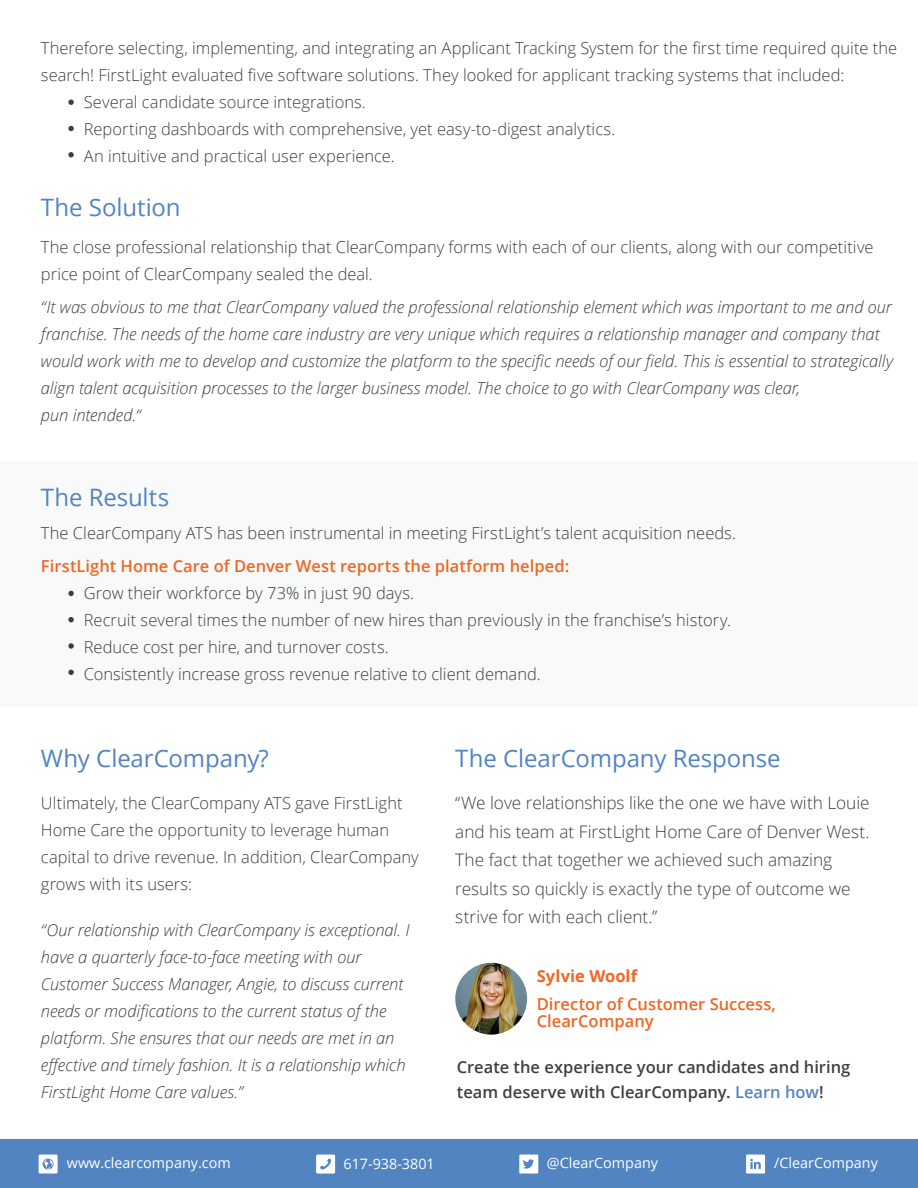
<style>
.page{position:relative;width:918px;height:1188px;background:#fff}
.page>*{position:absolute;margin:0;border:0;box-sizing:border-box;transform-origin:0 0}
.t1{font:24px "Open Sans";letter-spacing:-.005em;color:#5284c2}
.t2{font:300 17.25px/28.5px "Open Sans";color:#3e3e3f}
.t3{font:300 16.5px/27px "Open Sans";color:#3e3e3f}
.t4{font:italic 300 16.5px/27px "Open Sans";letter-spacing:-.005em;color:#3e3e3f}
.t5{font:600 16.5px/16.5px "Open Sans";color:#f36521}
.t6{font:600 16.5px/25.5px "Open Sans";color:#413f41}
.t7{font:700 16.5px "Open Sans";letter-spacing:.005em;color:#f36521}
.t8{font:14.4px "Open Sans";color:#fff}
.s1{color:#5384c2}
</style>
<div class="page">
<div style="left:0;top:461px;width:918px;height:246px;background:#f2f3f4"></div>
<img style="left:455px;top:963px;width:72px;height:72px;border-radius:36px">
<div style="left:0;top:1139px;width:918px;height:49px;background:#5384c2"></div>
<svg style="left:316px;top:1155px;width:19px;height:19px"></svg>
<svg style="left:39px;top:1155px;width:19px;height:19px"></svg>
<svg style="left:746px;top:1155px;width:19px;height:19px"></svg>
<svg style="left:519px;top:1155px;width:19px;height:19px"></svg>
<svg style="left:68px;top:100px;width:6px;height:5px"></svg>
<svg style="left:68px;top:126px;width:6px;height:5px"></svg>
<svg style="left:68px;top:152px;width:6px;height:5px"></svg>
<svg style="left:68px;top:591px;width:6px;height:5px"></svg>
<svg style="left:68px;top:617px;width:6px;height:5px"></svg>
<svg style="left:68px;top:643px;width:6px;height:6px"></svg>
<svg style="left:68px;top:670px;width:6px;height:5px"></svg>
<p class="t3" style="left:41px;top:34px;width:858px">Therefore selecting, implementing, and integrating an Applicant Tracking System for the first time required quite the</p>
<p class="t3" style="left:41px;top:61px;width:805px">search! FirstLight evaluated five software solutions. They looked for applicant tracking systems that included:</p>
<p class="t3" style="left:84px;top:88px;width:284px">Several candidate source integrations.</p>
<p class="t3" style="left:84px;top:115px;width:533px">Reporting dashboards with comprehensive, yet easy-to-digest analytics.</p>
<p class="t3" style="left:84px;top:142px;width:312px">An intuitive and practical user experience.</p>
<h1 class="t1" style="left:41px;top:191px;width:141px">The Solution</h1>
<p class="t3" style="left:41px;top:233px;width:834px">The close professional relationship that ClearCompany forms with each of our clients, along with our competitive price point of ClearCompany sealed the deal.</p>
<p class="t4" style="left:41px;top:293px;width:854px">“It was obvious to me that ClearCompany valued the professional relationship element which was important to me and our franchise. The needs of the home care industry are very unique which requires a relationship manager and company that would work with me to develop and customize the platform to the specific needs of our field. This is essential to strategically align talent acquisition processes to the larger business model. The choice to go with ClearCompany was clear,<br>pun intended.“</p>
<h1 class="t1" style="left:41px;top:481px;width:130px">The Results</h1>
<p class="t3" style="left:41px;top:519px;width:697px">The ClearCompany ATS has been instrumental in meeting FirstLight’s talent acquisition needs.</p>
<p class="t5" style="left:41px;top:557px;width:530px">FirstLight Home Care of Denver West reports the platform helped:</p>
<p class="t3" style="left:84px;top:579px;width:649px">Grow their workforce by 73% in just 90 days.<br>Recruit several times the number of new hires than previously in the franchise’s history.<br>Reduce cost per hire, and turnover costs.<br>Consistently increase gross revenue relative to client demand.</p>
<h1 class="t1" style="left:41px;top:741px;width:229px">Why ClearCompany?</h1>
<p class="t3" style="left:41px;top:789px;width:379px">Ultimately, the ClearCompany ATS gave FirstLight Home Care the opportunity to leverage human capital to drive revenue. In addition, ClearCompany grows with its users:</p>
<p class="t4" style="left:41px;top:916px;width:370px">“Our relationship with ClearCompany is exceptional. I have a quarterly face-to-face meeting with our Customer Success Manager, Angie, to discuss current needs or modifications to the current status of the platform. She ensures that our needs are met in an effective and timely fashion. It is a relationship which FirstLight Home Care values.”</p>
<h1 class="t1" style="left:455px;top:741px;width:327px">The ClearCompany Response</h1>
<p class="t2" style="left:455px;top:788px;width:416px">“We love relationships like the one we have with Louie and his team at FirstLight Home Care of Denver West.<br>The fact that together we achieved such amazing results so quickly is exactly the type of outcome we strive for with each client.”</p>
<p class="t7" style="left:537px;top:964px;width:102px">Sylvie Woolf</p>
<p class="t5" style="left:537px;top:996px;width:241px">Director of Customer Success,<br>ClearCompany</p>
<p class="t6" style="left:457px;top:1053px;width:395px">Create the experience your candidates and hiring team deserve with ClearCompany. <span class="s1">Learn how</span>!</p>
<p class="t8" style="left:67px;top:1153px;width:165px">www.clearcompany.com</p>
<p class="t8" style="left:344px;top:1154px;width:93px">617-938-3801</p>
<p class="t8" style="left:547px;top:1153px;width:113px">@ClearCompany</p>
<p class="t8" style="left:774px;top:1153px;width:105px">/ClearCompany</p>
</div>
